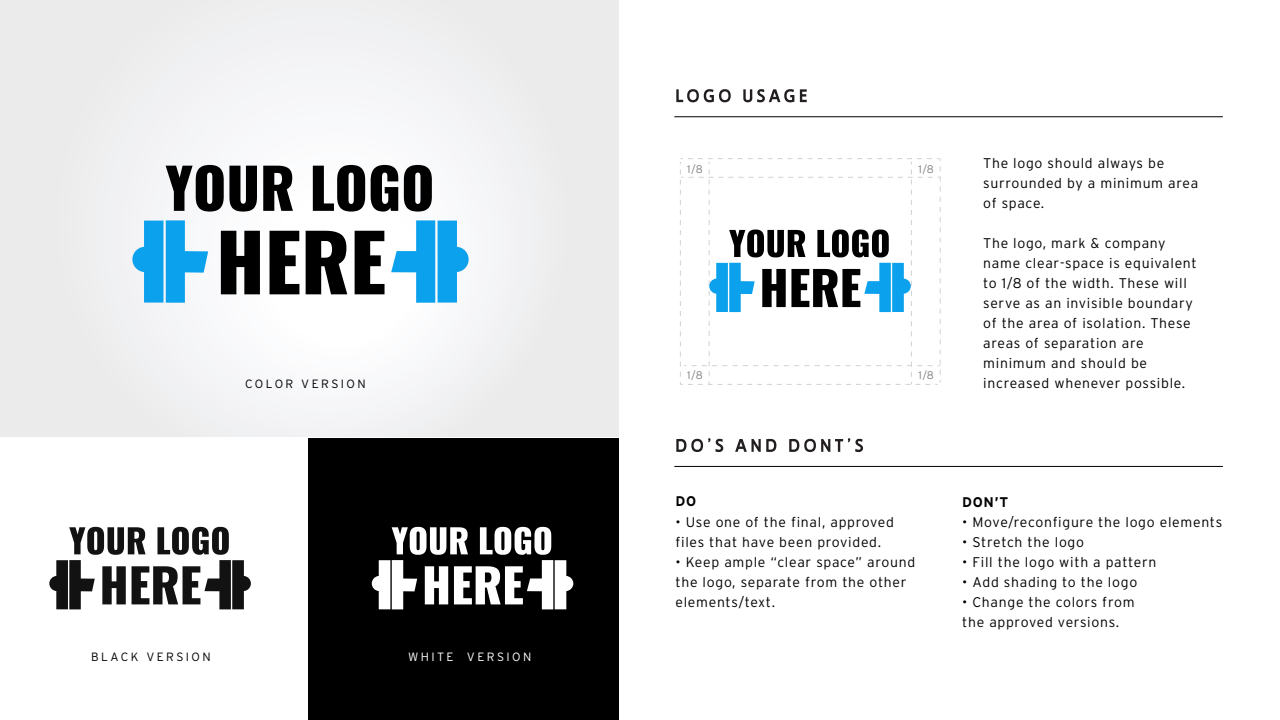
<style>
.page{position:relative;width:1280px;height:720px;background:#fff}
.page>*{position:absolute;margin:0;border:0;box-sizing:border-box;transform-origin:0 0}
.t1{font:300 14px/20px "Interstate";letter-spacing:.05em;color:#000}
.t2{font:700 14px "Interstate";color:#000}
.t3{font:300 12px "Interstate";letter-spacing:.2em;color:#000}
.t4{font:300 12px "Interstate";letter-spacing:.2em;color:#fff}
.t5{font:300 11px "Interstate";color:#808284}
</style>
<div class="page">
<svg style="left:676px;top:89px;width:55px;height:13px"></svg>
<svg style="left:743px;top:89px;width:51px;height:13px"></svg>
<svg style="left:800px;top:89px;width:7px;height:13px"></svg>
<hr style="left:674px;top:116px;width:549px;height:1px;background:#000">
<svg style="left:676px;top:438px;width:47px;height:14px"></svg>
<svg style="left:735px;top:439px;width:41px;height:13px"></svg>
<svg style="left:789px;top:438px;width:74px;height:14px"></svg>
<hr style="left:674px;top:466px;width:549px;height:1px;background:#000">
<div style="left:308px;top:438px;width:311px;height:282px;background:#000"></div>
<div style="left:0;top:0;width:619px;height:436px;background:linear-gradient(to right,#f0f0f1,#f2f2f3)"></div>
<svg style="left:132px;top:220px;width:76px;height:83px"></svg>
<svg style="left:391px;top:220px;width:78px;height:83px"></svg>
<svg style="left:166px;top:165px;width:91px;height:47px"></svg>
<svg style="left:263px;top:166px;width:30px;height:45px"></svg>
<svg style="left:313px;top:165px;width:52px;height:47px"></svg>
<svg style="left:371px;top:165px;width:27px;height:47px"></svg>
<svg style="left:404px;top:165px;width:28px;height:47px"></svg>
<svg style="left:221px;top:231px;width:39px;height:63px;background:#2a2a2a"></svg>
<svg style="left:270px;top:231px;width:29px;height:63px"></svg>
<svg style="left:306px;top:231px;width:41px;height:63px"></svg>
<svg style="left:355px;top:231px;width:30px;height:63px"></svg>
<svg style="left:680px;top:158px;width:261px;height:227px"></svg>
<svg style="left:372px;top:527px;width:201px;height:82px"></svg>
<svg style="left:49px;top:527px;width:202px;height:82px"></svg>
<p class="t3" style="left:245px;top:377px;width:122px">COLOR VERSION</p>
<p class="t3" style="left:91px;top:650px;width:121px">BLACK VERSION</p>
<p class="t4" style="left:408px;top:650px;width:125px">WHITE VERSION</p>
<p class="t5" style="left:687px;top:163px;width:17px">1/8</p>
<p class="t5" style="left:918px;top:163px;width:17px">1/8</p>
<p class="t5" style="left:687px;top:368px;width:17px">1/8</p>
<p class="t5" style="left:918px;top:368px;width:17px">1/8</p>
<p class="t1" style="left:983px;top:153px;width:216px">The logo should always be surrounded by a minimum area of space.</p>
<p class="t1" style="left:983px;top:233px;width:215px">The logo, mark &amp; company name clear-space is equivalent to 1/8 of the width. These will serve as an invisible boundary of the area of isolation. These areas of separation are minimum and should be increased whenever possible.</p>
<p class="t2" style="left:676px;top:494px;width:22px">DO</p>
<p class="t1" style="left:676px;top:511px;width:220px">• Use one of the final, approved files that have been provided.</p>
<p class="t1" style="left:676px;top:551px;width:241px">• Keep ample “clear space” around the logo, separate from the other elements/text.</p>
<p class="t2" style="left:962px;top:494px;width:48px">DON’T</p>
<p class="t1" style="left:962px;top:511px;width:262px">• Move/reconfigure the logo elements</p>
<p class="t1" style="left:962px;top:531px;width:123px">• Stretch the logo</p>
<p class="t1" style="left:962px;top:551px;width:196px">• Fill the logo with a pattern</p>
<p class="t1" style="left:962px;top:572px;width:177px">• Add shading to the logo</p>
<p class="t1" style="left:962px;top:592px;width:174px">• Change the colors from the approved versions.</p>
</div>
